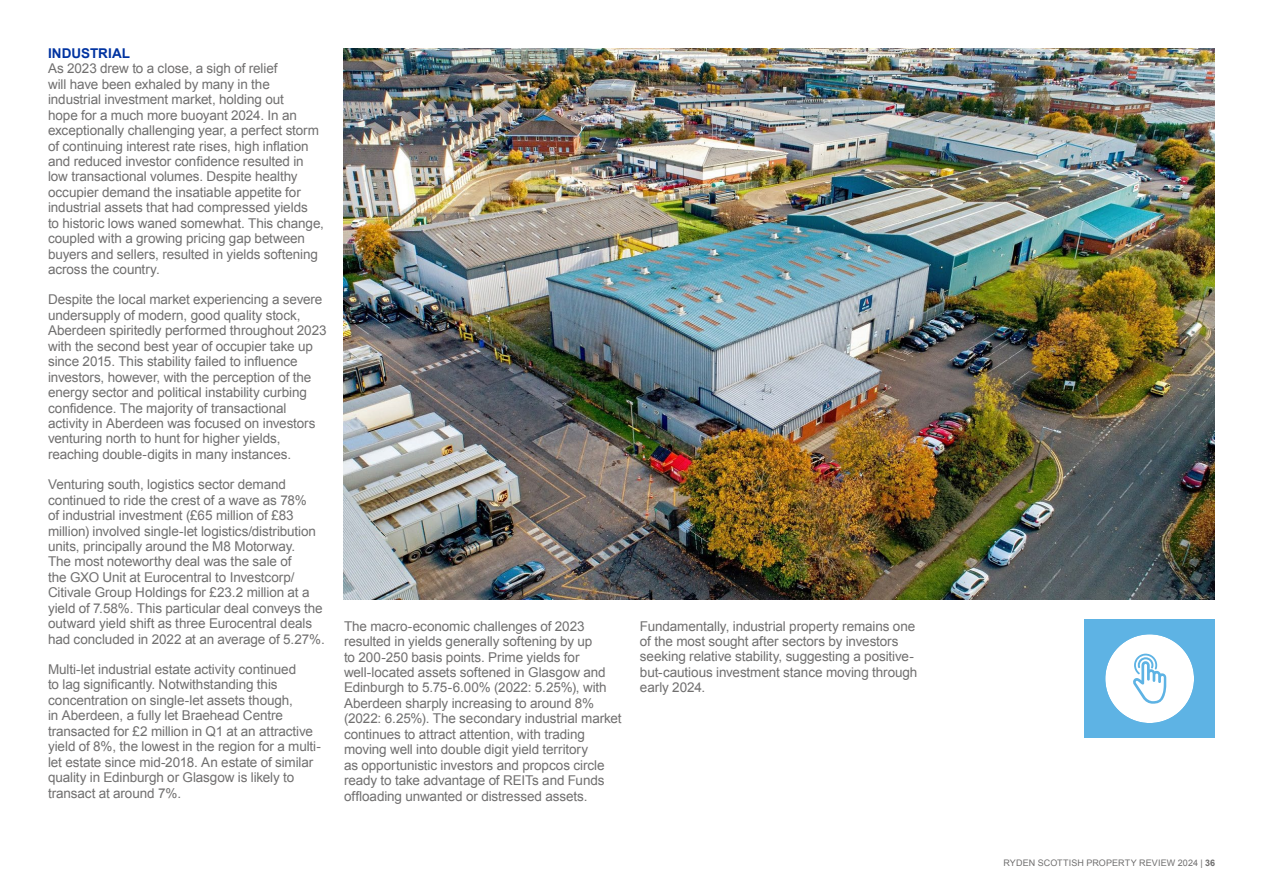
<style>
.page{position:relative;width:1263px;height:893px;background:#fff}
.page>*{position:absolute;margin:0;border:0;box-sizing:border-box;transform-origin:0 0}
.t1{font:13.5px/15.5px "Arial";letter-spacing:-.01em;color:#706f6f}
.t2{font:700 13.5px "Arial";letter-spacing:.005em;color:#0033a1}
.t3{font:9px "Arial";letter-spacing:.015em;color:#706f6f}
.s1{font-weight:700}
</style>
<div class="page">
<img style="left:344px;top:48px;width:871px;height:552px">
<div style="left:1084px;top:619px;width:131px;height:119px;background:#5eb3e4"></div>
<svg style="left:1105px;top:634px;width:89px;height:89px"></svg>
<p class="t2" style="left:48px;top:44px;width:84px">INDUSTRIAL</p>
<p class="t1" style="left:48px;top:61px;width:277px">As 2023 drew to a close, a sigh of relief<br>will have been exhaled by many in the industrial investment market, holding out<br>hope for a much more buoyant 2024. In an exceptionally challenging year, a perfect storm of continuing interest rate rises, high inflation and reduced investor confidence resulted in low transactional volumes. Despite healthy occupier demand the insatiable appetite for industrial assets that had compressed yields<br>to historic lows waned somewhat. This change, coupled with a growing pricing gap between buyers and sellers, resulted in yields softening across the country.</p>
<p class="t1" style="left:48px;top:292px;width:280px">Despite the local market experiencing a severe undersupply of modern, good quality stock, Aberdeen spiritedly performed throughout 2023 with the second best year of occupier take up since 2015. This stability failed to influence investors, however, with the perception of the energy sector and political instability curbing confidence. The majority of transactional activity in Aberdeen was focused on investors venturing north to hunt for higher yields, reaching double-digits in many instances.</p>
<p class="t1" style="left:48px;top:477px;width:278px">Venturing south, logistics sector demand continued to ride the crest of a wave as 78%<br>of industrial investment (£65 million of £83 million) involved single-let logistics/distribution units, principally around the M8 Motorway.<br>The most noteworthy deal was the sale of<br>the GXO Unit at Eurocentral to Investcorp/ Citivale Group Holdings for £23.2 million at a yield of 7.58%. This particular deal conveys the outward yield shift as three Eurocentral deals had concluded in 2022 at an average of 5.27%.</p>
<p class="t1" style="left:48px;top:662px;width:274px">Multi-let industrial estate activity continued<br>to lag significantly. Notwithstanding this concentration on single-let assets though,<br>in Aberdeen, a fully let Braehead Centre transacted for £2 million in Q1 at an attractive yield of 8%, the lowest in the region for a multi&shy;let estate since mid-2018. An estate of similar quality in Edinburgh or Glasgow is likely to transact at around 7%.</p>
<p class="t1" style="left:344px;top:618px;width:279px">The macro-economic challenges of 2023 resulted in yields generally softening by up<br>to 200-250 basis points. Prime yields for well-located assets softened in Glasgow and Edinburgh to 5.75-6.00% (2022: 5.25%), with Aberdeen sharply increasing to around 8% (2022: 6.25%). The secondary industrial market continues to attract attention, with trading moving well into double digit yield territory<br>as opportunistic investors and propcos circle ready to take advantage of REITs and Funds offloading unwanted or distressed assets.</p>
<p class="t1" style="left:640px;top:618px;width:279px">Fundamentally, industrial property remains one of the most sought after sectors by investors seeking relative stability, suggesting a positive&shy;but-cautious investment stance moving through early 2024.</p>
<p class="t3" style="left:1003px;top:856px;width:213px">RYDEN SCOTTISH PROPERTY REVIEW 2024 | <span class="s1">36</span></p>
</div>
